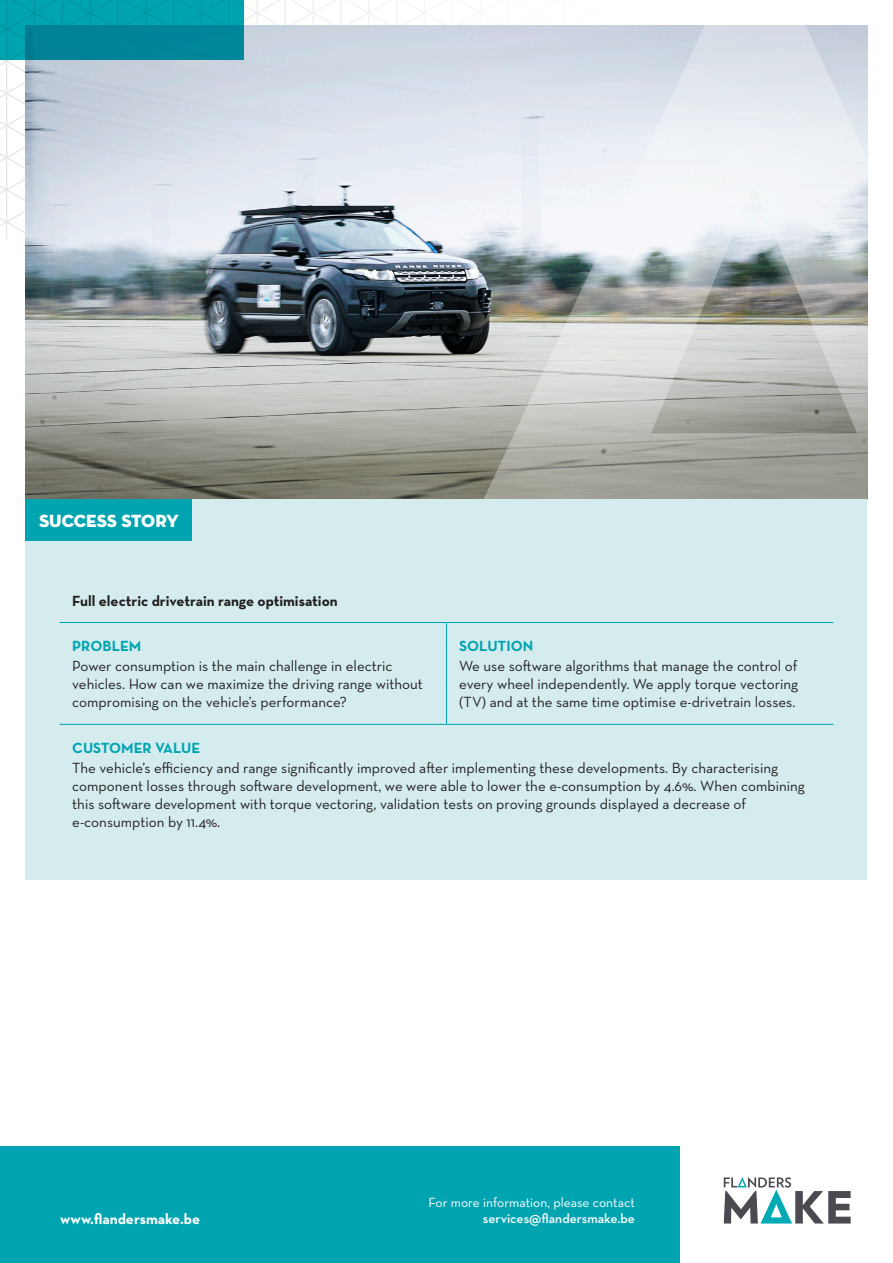
<style>
.page{position:relative;width:893px;height:1263px;background:#fff}
.page>*{position:absolute;margin:0;border:0;box-sizing:border-box;transform-origin:0 0}
.t1{font:18px "Neutraface Display Titling";color:#fff}
.Succes_body{font:15px/18px "Neutraface Text";color:#231f20}
.Succes_bold_regel{font:700 15px "Neutraface Text";color:#231f20}
.Suvves_blauwe_titel{font:700 15px "Neutraface Text";color:#00a4b1}
.t2{font:700 15px "Neutraface Text";color:#fff}
.t3{font:13.5px "Neutraface Text";color:#fff}
.t4{font:600 13.5px "Neutraface Text";color:#fff}
</style>
<div class="page">
<svg style="left:724px;top:1177px;width:127px;height:46px"></svg>
<div style="left:0;top:1146px;width:679px;height:117px;background:#00a4b1"></div>
<svg style="left:0;top:0;width:461px;height:66px"></svg>
<hr style="left:257px;top:0;width:1px;height:238px;background:#cdcdcd">
<hr style="left:424px;top:0;width:1px;height:238px;background:#cdcdcd">
<hr style="left:312px;top:0;width:2px;height:238px;background:#cdcdcd">
<hr style="left:368px;top:0;width:1px;height:238px;background:#cdcdcd">
<hr style="left:6px;top:0;width:1px;height:238px;background:#cdcdcd">
<hr style="left:284px;top:0;width:2px;height:238px;background:#cdcdcd">
<hr style="left:452px;top:0;width:1px;height:238px;background:#cdcdcd">
<hr style="left:340px;top:0;width:2px;height:238px;background:#cdcdcd">
<hr style="left:396px;top:0;width:1px;height:238px;background:#cdcdcd">
<img style="left:26px;top:26px;width:435px;height:473px">
<svg style="left:0;top:0;width:244px;height:60px;background:#0091a2"></svg>
<svg style="left:461px;top:25px;width:407px;height:475px"></svg>
<div style="left:26px;top:499px;width:841px;height:381px;background:#d5ecef"></div>
<hr style="left:60px;top:622px;width:386px;height:1px;background:#00a4b1">
<hr style="left:446px;top:622px;width:387px;height:1px;background:#00a4b1">
<hr style="left:446px;top:623px;width:1px;height:101px;background:#00a4b1">
<hr style="left:60px;top:724px;width:386px;height:1px;background:#00a4b1">
<hr style="left:446px;top:724px;width:387px;height:1px;background:#00a4b1">
<div style="left:26px;top:499px;width:166px;height:41px;background:#00a4b1"></div>
<p class="t1" style="left:39px;top:510px;width:141px">SUCCESS STORY</p>
<p class="Succes_bold_regel" style="left:72px;top:591px;width:267px">Full electric drivetrain range optimisation</p>
<p class="Suvves_blauwe_titel" style="left:72px;top:636px;width:71px">PROBLEM</p>
<p class="Succes_body" style="left:72px;top:657px;width:352px">Power consumption is the main challenge in electric vehicles. How can we maximize the driving range without compromising on the vehicle’s performance?</p>
<p class="Suvves_blauwe_titel" style="left:459px;top:636px;width:76px">SOLUTION</p>
<p class="Succes_body" style="left:459px;top:657px;width:340px;text-align:justify">We use software algorithms that manage the control of every wheel independently. We apply torque vectoring (TV) and at the same time optimise e-drivetrain losses.</p>
<p class="Suvves_blauwe_titel" style="left:72px;top:738px;width:130px">CUSTOMER VALUE</p>
<p class="Succes_body" style="left:72px;top:759px;width:734px">The vehicle’s efficiency and range significantly improved after implementing these developments. By characterising component losses through software development, we were able to lower the e-consumption by 4.6%. When combining this software development with torque vectoring, validation tests on proving grounds displayed a decrease of e-consumption by 11.4%.</p>
<p class="t2" style="left:60px;top:1209px;width:142px">www.flandersmake.be</p>
<p class="t3" style="left:428px;top:1194px;width:208px">For more information, please contact</p>
<p class="t4" style="left:483px;top:1210px;width:154px">services@flandersmake.be</p>
</div>
